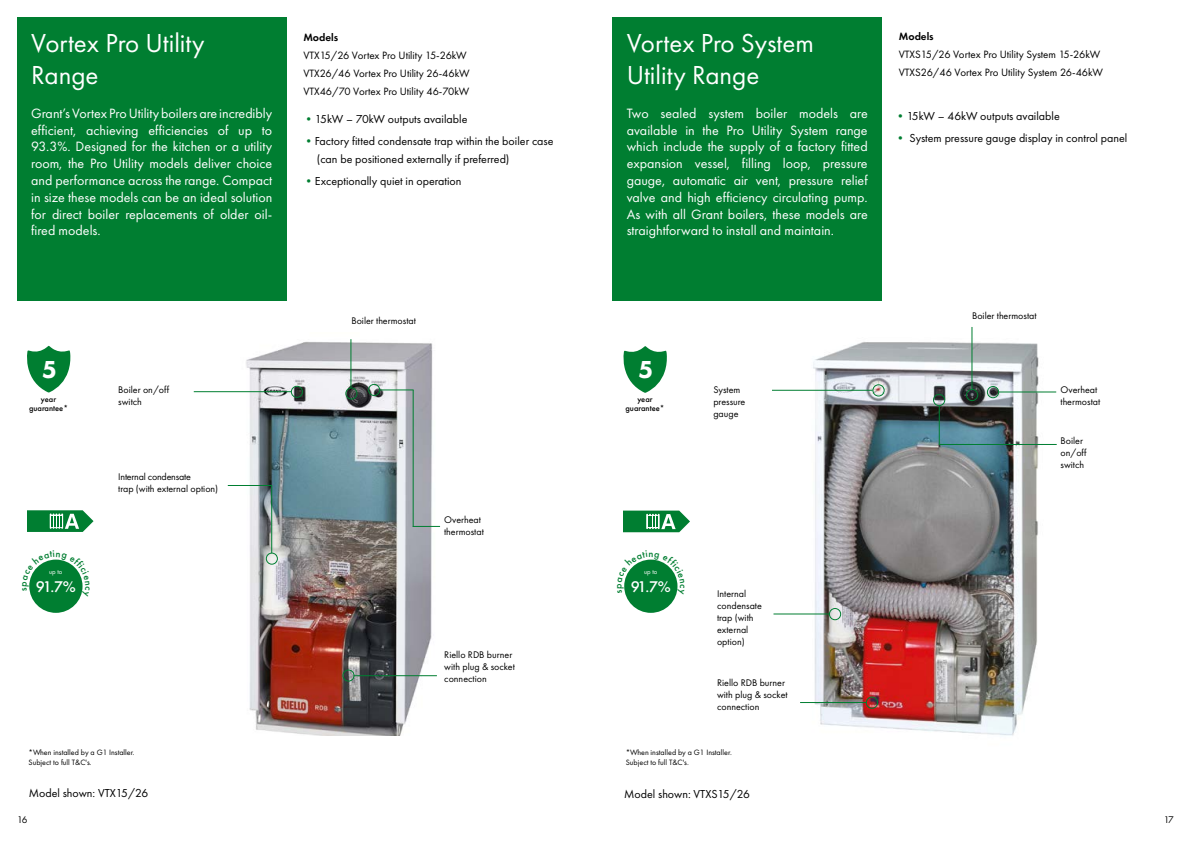
<style>
.page{position:relative;width:1191px;height:842px;background:#fff}
.page>*{position:absolute;margin:0;border:0;box-sizing:border-box;transform-origin:0 0}
.t1{font:27px/32.4px "Futura PT";color:#fff}
.t2{font:800 25.5px "Futura PT";color:#fff}
.t3{font:500 16.1px "Futura PT";color:#fff}
.t4{font:14px/16.8px "Futura PT";color:#fff;text-align:justify}
.t5{font:12px/18px "Futura PT";color:#000}
.t6{font:11px/18px "Futura PT";color:#000}
.t7{font:600 11px "Futura PT";color:#000}
.t8{font:10px/12px "Futura PT";color:#000}
.t9{font:500 8.4px/9px "Futura PT";color:#000;text-align:center}
.t10{font:8px/10px "Futura PT";color:#000}
.t11{font:6.8px "Futura PT";color:#fff}
.s1{color:#007e31}
</style>
<div class="page">
<div style="left:17px;top:17px;width:269px;height:283px;background:#007e31"></div>
<div style="left:612px;top:17px;width:270px;height:283px;background:#007e31"></div>
<svg style="left:27px;top:510px;width:67px;height:22px"></svg>
<svg style="left:27px;top:346px;width:44px;height:47px"></svg>
<svg style="left:623px;top:511px;width:67px;height:21px"></svg>
<svg style="left:623px;top:346px;width:44px;height:47px"></svg>
<img style="left:234px;top:339px;width:205px;height:396px">
<hr style="left:380px;top:389px;width:33px;height:1px;background:#007e31">
<svg style="left:414px;top:526px;width:26px;height:1px"></svg>
<div style="left:368px;top:384px;width:12px;height:12px;border:1px solid #007e31;border-radius:50%"></div>
<div style="left:345px;top:387px;width:12px;height:12px;border:1px solid #007e31;border-radius:50%"></div>
<hr style="left:354px;top:675px;width:83px;height:1px;background:#007e31">
<div style="left:342px;top:670px;width:12px;height:11px;border:1px solid #007e31;border-radius:50%"></div>
<hr style="left:350px;top:339px;width:1px;height:49px;background:#007e31">
<hr style="left:194px;top:391px;width:97px;height:1px;background:#007e31">
<div style="left:291px;top:386px;width:12px;height:12px;border:1px solid #007e31;border-radius:50%"></div>
<hr style="left:413px;top:390px;width:1px;height:137px;background:#007e31">
<svg style="left:227px;top:485px;width:45px;height:69px"></svg>
<div style="left:266px;top:553px;width:12px;height:12px;border:1px solid #007e31;border-radius:50%"></div>
<img style="left:799px;top:332px;width:257px;height:404px">
<hr style="left:998px;top:392px;width:58px;height:1px;background:#007e31">
<div style="left:987px;top:386px;width:12px;height:12px;border:1px solid #007e31;border-radius:50%"></div>
<hr style="left:971px;top:327px;width:1px;height:62px;background:#007e31">
<div style="left:966px;top:389px;width:12px;height:12px;border:1px solid #007e31;border-radius:50%"></div>
<svg style="left:938px;top:405px;width:119px;height:40px"></svg>
<div style="left:933px;top:394px;width:12px;height:12px;border:1px solid #007e31;border-radius:50%"></div>
<hr style="left:772px;top:390px;width:100px;height:1px;background:#007e31">
<div style="left:872px;top:384px;width:12px;height:12px;border:1px solid #007e31;border-radius:50%"></div>
<hr style="left:800px;top:702px;width:66px;height:1px;background:#007e31">
<div style="left:866px;top:697px;width:12px;height:12px;border:1px solid #007e31;border-radius:50%"></div>
<hr style="left:773px;top:613px;width:56px;height:1px;background:#007e31">
<div style="left:829px;top:608px;width:12px;height:12px;border:1px solid #007e31;border-radius:50%"></div>
<div style="left:29px;top:560px;width:54px;height:53px;background:#007e31;border-radius:50%"></div>
<div style="left:624px;top:560px;width:53px;height:53px;background:#007e31;border-radius:50%"></div>
<svg style="left:29px;top:559px;width:54px;height:37px"></svg>
<svg style="left:624px;top:559px;width:54px;height:35px"></svg>
<h1 class="t1" style="left:31px;top:26px;width:175px">Vortex Pro Utility<br>Range</h1>
<p class="t4" style="left:31px;top:105px;width:242px">Grant’s Vortex Pro Utility boilers are incredibly efficient, achieving efficiencies of up to 93.3%. Designed for the kitchen or a utility room, the Pro Utility models deliver choice and performance across the range. Compact in size these models can be an ideal solution for direct boiler replacements of older oil&shy;fired models.</p>
<p class="t7" style="left:303px;top:30px;width:36px">Models</p>
<p class="t6" style="left:303px;top:46px;width:168px">VTX15/26 Vortex Pro Utility 15-26kW<br>VTX26/46 Vortex Pro Utility 26-46kW<br>VTX46/70 Vortex Pro Utility 46-70kW</p>
<p class="t5" style="left:303px;top:110px;width:166px"><span class="s1">•</span>15kW – 70kW outputs available</p>
<p class="t5" style="left:317px;top:132px;width:238px;text-indent:-14px"><span class="s1">•</span>Factory fitted condensate trap within the boiler case (can be positioned externally if preferred)</p>
<p class="t5" style="left:303px;top:172px;width:160px"><span class="s1">•</span>Exceptionally quiet in operation</p>
<h1 class="t1" style="left:626px;top:26px;width:189px">Vortex Pro System<br>Utility Range</h1>
<p class="t4" style="left:626px;top:105px;width:242px">Two sealed system boiler models are available in the Pro Utility System range which include the supply of a factory fitted expansion vessel, filling loop, pressure gauge, automatic air vent, pressure relief valve and high efficiency circulating pump.<br>As with all Grant boilers, these models are straightforward to install and maintain.</p>
<p class="t8" style="left:351px;top:314px;width:66px">Boiler thermostat</p>
<h2 class="t2" style="left:42px;top:353px;width:17px">5</h2>
<p class="t9" style="left:29px;top:395px;width:40px">year guarantee*</p>
<p class="t8" style="left:118px;top:384px;width:52px">Boiler on/off switch</p>
<h2 class="t2" style="left:638px;top:353px;width:17px">5</h2>
<p class="t9" style="left:625px;top:395px;width:40px">year guarantee*</p>
<p class="t8" style="left:713px;top:383px;width:34px">System pressure gauge</p>
<p class="t8" style="left:118px;top:471px;width:101px">Internal condensate<br>trap (with external option)</p>
<p class="t8" style="left:444px;top:513px;width:41px">Overheat thermostat</p>
<p class="t11" style="left:49px;top:568px;width:15px">up to</p>
<p class="t11" style="left:644px;top:568px;width:15px">up to</p>
<p class="t3" style="left:36px;top:577px;width:42px">91.7%</p>
<p class="t8" style="left:444px;top:649px;width:72px">Riello RDB burner with plug &amp; socket connection</p>
<p class="t3" style="left:631px;top:577px;width:42px">91.7%</p>
<p class="t8" style="left:717px;top:588px;width:46px">Internal condensate trap (with external option)</p>
<p class="t8" style="left:717px;top:677px;width:72px">Riello RDB burner with plug &amp; socket connection</p>
<p class="t10" style="left:29px;top:748px;width:108px">*When installed by a G1 Installer.<br>Subject to full T&amp;C's.</p>
<p class="t10" style="left:626px;top:748px;width:108px">*When installed by a G1 Installer.<br>Subject to full T&amp;C's.</p>
<p class="t5" style="left:29px;top:784px;width:121px">Model shown: VTX15/26</p>
<p class="t5" style="left:624px;top:784px;width:127px">Model shown: VTXS15/26</p>
<p class="t7" style="left:899px;top:30px;width:36px">Models</p>
<p class="t6" style="left:899px;top:46px;width:206px">VTXS15/26 Vortex Pro Utility System 15-26kW<br>VTXS26/46 Vortex Pro Utility System 26-46kW</p>
<p class="t5" style="left:894px;top:107px;width:167px"><span class="s1">•</span>15kW – 46kW outputs available</p>
<p class="t5" style="left:894px;top:129px;width:234px"><span class="s1">•</span> System pressure gauge display in control panel</p>
<p class="t8" style="left:972px;top:310px;width:66px">Boiler thermostat</p>
<p class="t8" style="left:1060px;top:383px;width:41px">Overheat thermostat</p>
<p class="t8" style="left:1060px;top:435px;width:28px">Boiler on/off switch</p>
<p class="t8" style="left:17px;top:814px;width:12px">16</p>
<p class="t8" style="left:1163px;top:814px;width:12px">17</p>
</div>
